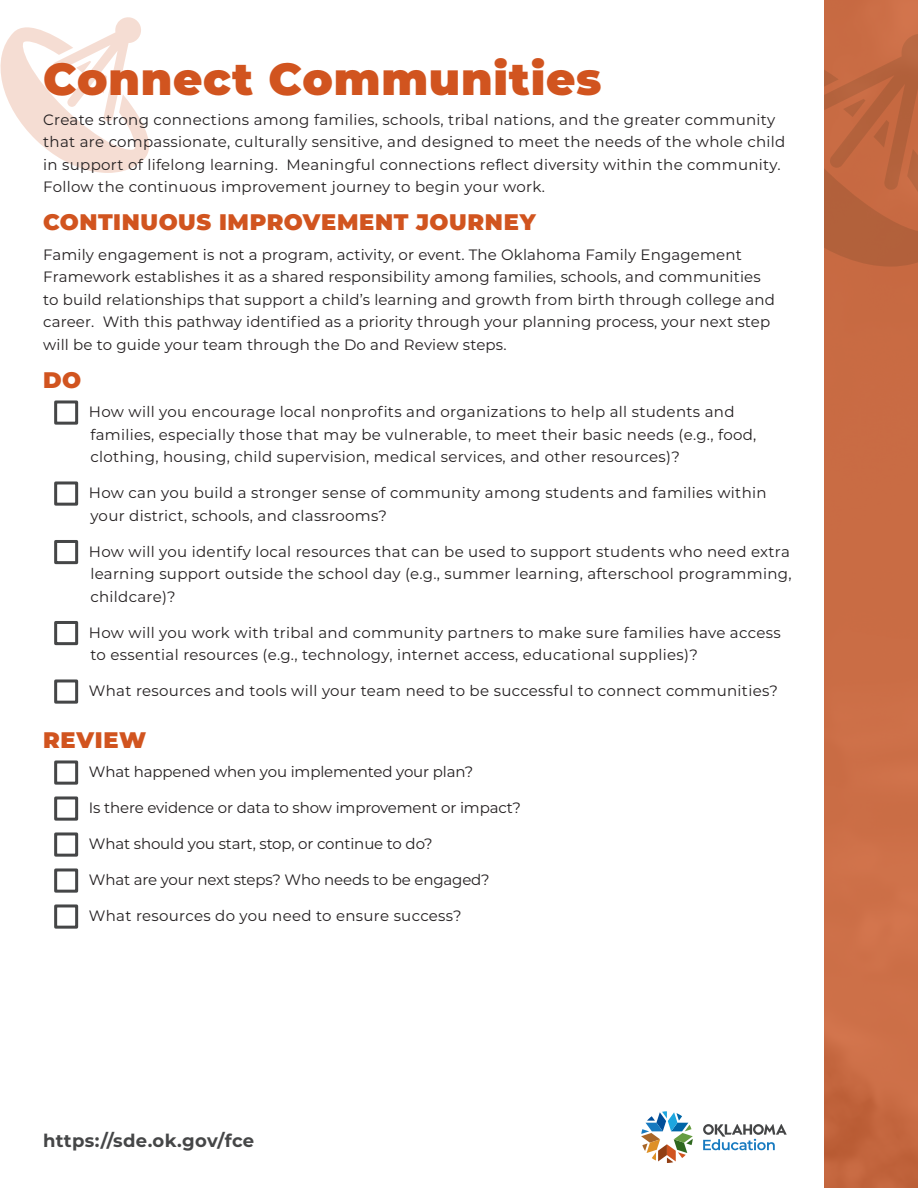
<style>
.page{position:relative;width:918px;height:1188px;background:#fff}
.page>*{position:absolute;margin:0;border:0;box-sizing:border-box;transform-origin:0 0}
.H3_Gold{font:900 45px "Montserrat";letter-spacing:.02em;color:#d1541f}
.H4_-_DO{font:900 22.5px "Montserrat";letter-spacing:.03em;color:#d1541f}
.t1{font:700 18px "Montserrat";letter-spacing:.02em;color:#454647}
.Check_Mark_Text_Full{font:15px/22.5px "Montserrat";letter-spacing:.02em;color:#231f20}
.Sans_Serif_Body{font:15px/22.5px "Montserrat";letter-spacing:.01em;color:#231f20}
.Check_Mark_Text_Full-2{font:15px "Montserrat";letter-spacing:-.01em;color:#231f20}
</style>
<div class="page">
<svg style="left:641px;top:1111px;width:52px;height:52px"></svg>
<svg style="left:703px;top:1124px;width:84px;height:26px"></svg>
<svg style="left:0;top:17px;width:149px;height:156px"></svg>
<div style="left:54px;top:400px;width:24px;height:25px;border:3px solid #454647"></div>
<div style="left:54px;top:481px;width:24px;height:25px;border:3px solid #454647"></div>
<div style="left:54px;top:540px;width:24px;height:24px;border:3px solid #454647"></div>
<div style="left:54px;top:621px;width:24px;height:24px;border:3px solid #454647"></div>
<div style="left:54px;top:679px;width:24px;height:25px;border:3px solid #454647"></div>
<div style="left:54px;top:760px;width:24px;height:25px;border:3px solid #454647"></div>
<div style="left:54px;top:796px;width:24px;height:25px;border:3px solid #454647"></div>
<div style="left:54px;top:832px;width:24px;height:25px;border:3px solid #454647"></div>
<div style="left:54px;top:868px;width:24px;height:25px;border:3px solid #454647"></div>
<div style="left:54px;top:904px;width:24px;height:25px;border:3px solid #454647"></div>
<div style="left:824px;top:0;width:94px;height:1188px;background:#c96c44"></div>
<svg style="left:824px;top:34px;width:94px;height:233px"></svg>
<h3 class="H3_Gold" style="left:43px;top:46px;width:560px">Connect Communities</h3>
<p class="Sans_Serif_Body" style="left:43px;top:108px;width:744px">Create strong connections among families, schools, tribal nations, and the greater community that are compassionate, culturally sensitive, and designed to meet the needs of the whole child in support of lifelong learning. Meaningful connections reflect diversity within the community.<br>Follow the continuous improvement journey to begin your work.</p>
<h4 class="H4_-_DO" style="left:43px;top:206px;width:494px">CONTINUOUS IMPROVEMENT JOURNEY</h4>
<p class="Sans_Serif_Body" style="left:43px;top:243px;width:733px">Family engagement is not a program, activity, or event. The Oklahoma Family Engagement Framework establishes it as a shared responsibility among families, schools, and communities to build relationships that support a child’s learning and growth from birth through college and career. With this pathway identified as a priority through your planning process, your next step will be to guide your team through the Do and Review steps.</p>
<h4 class="H4_-_DO" style="left:43px;top:363px;width:40px">DO</h4>
<p class="Check_Mark_Text_Full" style="left:89px;top:400px;width:669px">How will you encourage local nonprofits and organizations to help all students and families, especially those that may be vulnerable, to meet their basic needs (e.g., food, clothing, housing, child supervision, medical services, and other resources)?</p>
<p class="Check_Mark_Text_Full" style="left:89px;top:481px;width:679px">How can you build a stronger sense of community among students and families within your district, schools, and classrooms?</p>
<p class="Check_Mark_Text_Full" style="left:89px;top:540px;width:704px;text-align:justify">How will you identify local resources that can be used to support students who need extra learning support outside the school day (e.g., summer learning, afterschool programming, childcare)?</p>
<p class="Check_Mark_Text_Full" style="left:89px;top:621px;width:693px">How will you work with tribal and community partners to make sure families have access to essential resources (e.g., technology, internet access, educational supplies)?</p>
<p class="Check_Mark_Text_Full" style="left:89px;top:679px;width:691px">What resources and tools will your team need to be successful to connect communities?</p>
<h4 class="H4_-_DO" style="left:43px;top:723px;width:104px">REVIEW</h4>
<p class="Check_Mark_Text_Full-2" style="left:89px;top:762px;width:386px">What happened when you implemented your plan?</p>
<p class="Check_Mark_Text_Full-2" style="left:89px;top:798px;width:434px">Is there evidence or data to show improvement or impact?</p>
<p class="Check_Mark_Text_Full-2" style="left:89px;top:834px;width:345px">What should you start, stop, or continue to do?</p>
<p class="Check_Mark_Text_Full-2" style="left:89px;top:870px;width:402px">What are your next steps? Who needs to be engaged?</p>
<p class="Check_Mark_Text_Full" style="left:89px;top:904px;width:374px">What resources do you need to ensure success?</p>
<p class="t1" style="left:43px;top:1128px;width:213px">https://sde.ok.gov/fce</p>
</div>
